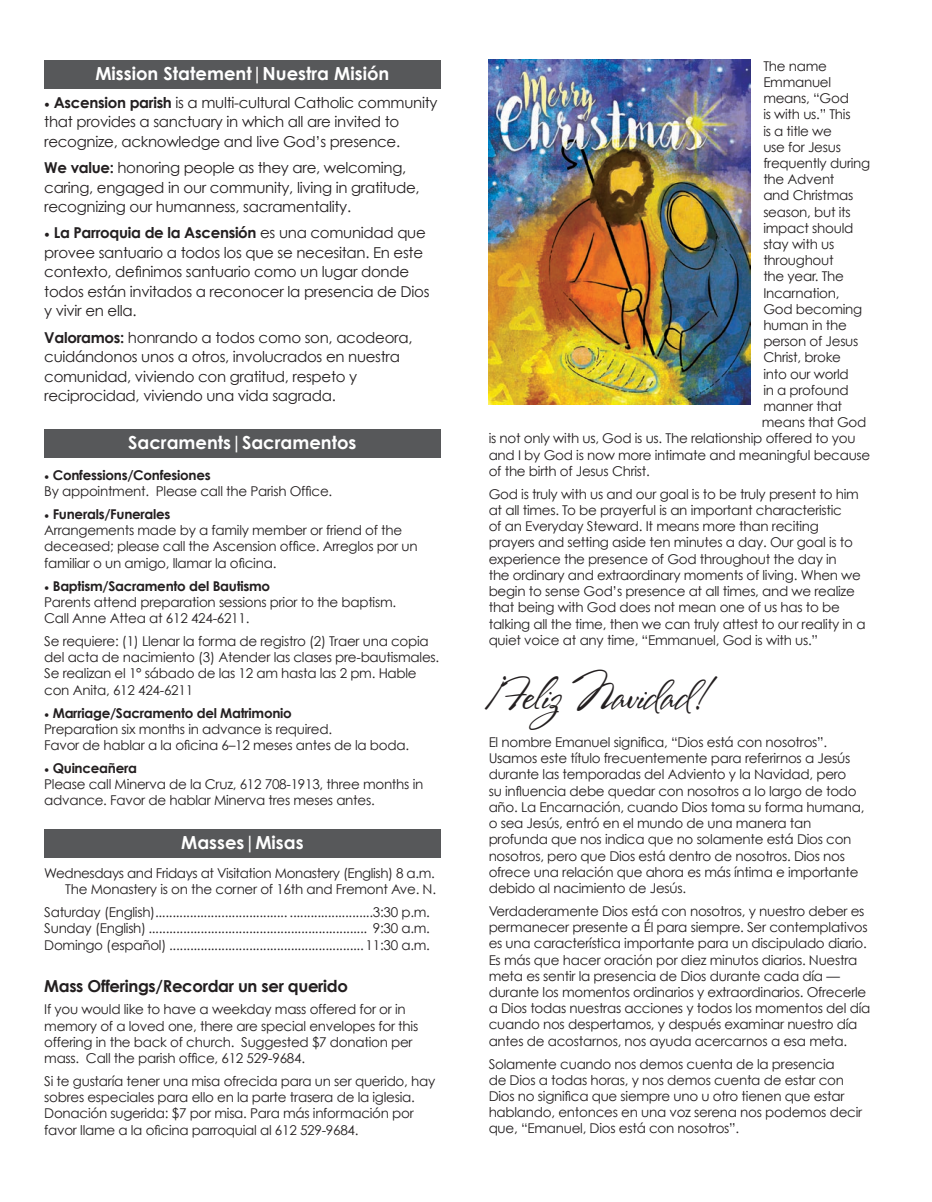
<style>
.page{position:relative;width:932px;height:1202px;background:#fff}
.page>*{position:absolute;margin:0;border:0;box-sizing:border-box;transform-origin:0 0}
.t1{font:42px "Stephanie Marie JF";letter-spacing:-.01em;color:#231f20}
.t2{font:700 18px "Century Gothic";color:#fff}
.t3{font:700 16.5px "Century Gothic";letter-spacing:-.02em;color:#231f20}
.t4{font:15px/19.5px "Century Gothic";letter-spacing:-.02em;color:#231f20}
.t5{font:13.5px/16.2px "Century Gothic";letter-spacing:-.02em;color:#231f20}
.s1{font-family:"Minion Pro"}
.s2{font-weight:700}
</style>
<div class="page">
<div style="left:44px;top:61px;width:396px;height:28px;background:#57585a"></div>
<div style="left:44px;top:429px;width:396px;height:29px;background:#57585a"></div>
<div style="left:44px;top:829px;width:396px;height:28px;background:#57585a"></div>
<img style="left:488px;top:59px;width:262px;height:345px">
<h2 class="t2" style="left:95px;top:60px;width:295px">Mission Statement|Nuestra Misión</h2>
<p class="t4" style="left:44px;top:92px;width:395px"><span class="s1">•</span> <span class="s2">Ascension parish</span> is a multi-cultural Catholic community that provides a sanctuary in which all are invited to recognize, acknowledge and live God’s presence.</p>
<p class="t4" style="left:44px;top:158px;width:377px"><span class="s2">We value:</span> honoring people as they are, welcoming, caring, engaged in our community, living in gratitude, recognizing our humanness, sacramentality.</p>
<p class="t4" style="left:44px;top:223px;width:387px"><span class="s1">•</span> <span class="s2">La Parroquia de la Ascensión</span> es una comunidad que provee santuario a todos los que se necesitan. En este contexto, definimos santuario como un lugar donde todos están invitados a reconocer la presencia de Dios y vivir en ella.</p>
<p class="t4" style="left:44px;top:327px;width:370px"><span class="s2">Valoramos:</span> honrando a todos como son, acodeora, cuidándonos unos a otros, involucrados en nuestra comunidad, viviendo con gratitud, respeto y reciprocidad, viviendo una vida sagrada.</p>
<h2 class="t2" style="left:128px;top:429px;width:230px">Sacraments|Sacramentos</h2>
<p class="t5" style="left:44px;top:466px;width:289px"><span class="s1">•</span> <span class="s2">Confessions/Confesiones<br></span>By appointment. Please call the Parish Office.</p>
<p class="t5" style="left:44px;top:506px;width:375px"><span class="s1">•</span> <span class="s2">Funerals/Funerales<br></span>Arrangements made by a family member or friend of the deceased; please call the Ascension office. Arreglos por un familiar o un amigo, llamar la oficina.</p>
<p class="t5" style="left:44px;top:577px;width:353px"><span class="s1">•</span> <span class="s2">Baptism/Sacramento del Bautismo<br></span>Parents attend preparation sessions prior to the baptism.<br>Call Anne Attea at 612 424-6211.</p>
<p class="t5" style="left:44px;top:633px;width:396px">Se requiere: (1) Llenar la forma de registro (2) Traer una copia del acta de nacimiento (3) Atender las clases pre-bautismales.<br>Se realizan el 1° sábado de las 12 am hasta las 2 pm. Hable con Anita, 612 424-6211</p>
<p class="t5" style="left:44px;top:704px;width:366px"><span class="s1">•</span> <span class="s2">Marriage/Sacramento del Matrimonio<br></span>Preparation six months in advance is required.<br>Favor de hablar a la oficina 6–12 meses antes de la boda.</p>
<p class="t5" style="left:44px;top:759px;width:380px"><span class="s1">•</span> <span class="s2">Quinceañera<br></span>Please call Minerva de la Cruz, 612 708-1913, three months in advance. Favor de hablar Minerva tres meses antes.</p>
<h2 class="t2" style="left:181px;top:828px;width:124px">Masses|Misas</h2>
<p class="t5" style="left:44px;top:864px;width:393px;text-align:right">Wednesdays and Fridays at Visitation Monastery (English) 8 a.m.<br>The Monastery is on the corner of 16th and Fremont Ave. N.</p>
<p class="t5" style="left:44px;top:904px;width:387px;text-align:justify">Saturday (English)...................................... ........................3:30 p.m.<br>Sunday (English) ............................................................... 9:30 a.m.<br>Domingo (español) ........................................................11:30 a.m.</p>
<p class="t3" style="left:44px;top:973px;width:305px">Mass Offerings/Recordar un ser querido</p>
<p class="t5" style="left:44px;top:1001px;width:375px">If you would like to have a weekday mass offered for or in memory of a loved one, there are special envelopes for this offering in the back of church. Suggested $7 donation per mass. Call the parish office, 612 529-9684.</p>
<p class="t5" style="left:44px;top:1072px;width:392px">Si te gustaría tener una misa ofrecida para un ser querido, hay sobres especiales para ello en la parte trasera de la iglesia.<br>Donación sugerida: $7 por misa. Para más información por favor llame a la oficina parroquial al 612 529-9684.</p>
<p class="t5" style="left:763px;top:58px;width:65px">The name</p>
<p class="t5" style="left:763px;top:74px;width:69px">Emmanuel</p>
<p class="t5" style="left:763px;top:90px;width:87px">means, “God</p>
<p class="t5" style="left:763px;top:106px;width:89px">is with us.” This</p>
<p class="t5" style="left:763px;top:122px;width:70px">is a title we</p>
<p class="t5" style="left:763px;top:139px;width:79px">use for Jesus</p>
<p class="t5" style="left:763px;top:155px;width:108px">frequently during</p>
<p class="t5" style="left:763px;top:171px;width:73px">the Advent</p>
<p class="t5" style="left:763px;top:187px;width:92px">and Christmas</p>
<p class="t5" style="left:763px;top:203px;width:89px">season, but its</p>
<p class="t5" style="left:763px;top:220px;width:92px">impact should</p>
<p class="t5" style="left:763px;top:236px;width:72px">stay with us</p>
<p class="t5" style="left:763px;top:252px;width:72px">throughout</p>
<p class="t5" style="left:763px;top:268px;width:82px">the year. The</p>
<p class="t5" style="left:763px;top:284px;width:78px">Incarnation,</p>
<p class="t5" style="left:763px;top:301px;width:100px">God becoming</p>
<p class="t5" style="left:763px;top:317px;width:85px">human in the</p>
<p class="t5" style="left:763px;top:333px;width:97px">person of Jesus</p>
<p class="t5" style="left:763px;top:349px;width:79px">Christ, broke</p>
<p class="t5" style="left:763px;top:365px;width:87px">into our world</p>
<p class="t5" style="left:763px;top:382px;width:87px">in a profound</p>
<p class="t5" style="left:763px;top:398px;width:80px">manner that</p>
<p class="t5" style="left:761px;top:414px;width:106px">means that God</p>
<p class="t5" style="left:488px;top:430px;width:368px">is not only with us, God is us. The relationship offered to you</p>
<p class="t5" style="left:488px;top:446px;width:383px">and I by God is now more intimate and meaningful because</p>
<p class="t5" style="left:488px;top:463px;width:163px">of the birth of Jesus Christ.</p>
<p class="t5" style="left:488px;top:485px;width:378px">God is truly with us and our goal is to be truly present to him at all times. To be prayerful is an important characteristic<br>of an Everyday Steward. It means more than reciting prayers and setting aside ten minutes a day. Our goal is to experience the presence of God throughout the day in<br>the ordinary and extraordinary moments of living. When we begin to sense God’s presence at all times, and we realize that being with God does not mean one of us has to be talking all the time, then we can truly attest to our reality in a quiet voice at any time, “Emmanuel, God is with us.”</p>
<h1 class="t1" style="left:488px;top:670px;width:217px">¡Feliz Navidad!</h1>
<p class="t5" style="left:488px;top:734px;width:377px">El nombre Emanuel significa, “Dios está con nosotros”.<br>Usamos este título frecuentemente para referirnos a Jesús durante las temporadas del Adviento y la Navidad, pero<br>su influencia debe quedar con nosotros a lo largo de todo año. La Encarnación, cuando Dios toma su forma humana, o sea Jesús, entró en el mundo de una manera tan profunda que nos indica que no solamente está Dios con nosotros, pero que Dios está dentro de nosotros. Dios nos ofrece una relación que ahora es más íntima e importante debido al nacimiento de Jesús.</p>
<p class="t5" style="left:488px;top:902px;width:383px">Verdaderamente Dios está con nosotros, y nuestro deber es permanecer presente a Él para siempre. Ser contemplativos es una característica importante para un discipulado diario.<br>Es más que hacer oración por diez minutos diarios. Nuestra meta es sentir la presencia de Dios durante cada día — durante los momentos ordinarios y extraordinarios. Ofrecerle a Dios todas nuestras acciones y todos los momentos del día cuando nos despertamos, y después examinar nuestro día antes de acostarnos, nos ayuda acercarnos a esa meta.</p>
<p class="t5" style="left:488px;top:1055px;width:375px">Solamente cuando nos demos cuenta de la presencia<br>de Dios a todas horas, y nos demos cuenta de estar con Dios no significa que siempre uno u otro tienen que estar hablando, entonces en una voz serena nos podemos decir que, “Emanuel, Dios está con nosotros”.</p>
</div>
